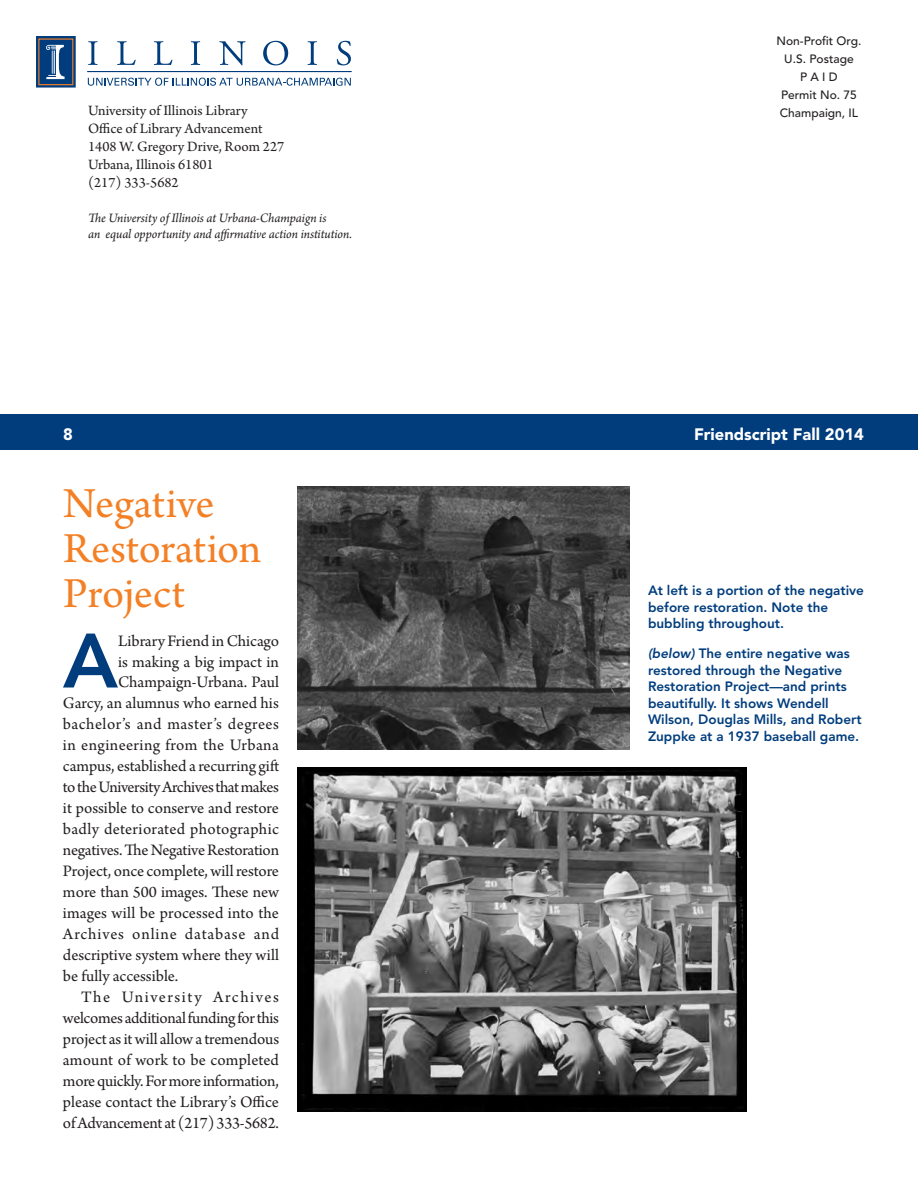
<style>
.page{position:relative;width:918px;height:1188px;background:#fff}
.page>*{position:absolute;margin:0;border:0;box-sizing:border-box;transform-origin:0 0}
.t1{font:800 76.2px "Avenir LT Std";color:#013d7d}
.t2{font:45px/45px "Arno Pro";color:#f48026}
.t3{font:16.8px "Arno Pro";letter-spacing:-.005em;color:#231f20}
.t4{font:16.8px "Arno Pro";letter-spacing:.025em;color:#231f20}
.t5{font:16.8px "Arno Pro";letter-spacing:-.025em;color:#231f20}
.t6{font:16.8px "Arno Pro";letter-spacing:.02em;color:#231f20}
.t7{font:16.8px "Arno Pro";letter-spacing:.055em;color:#231f20}
.t8{font:16.8px "Arno Pro";letter-spacing:.095em;color:#231f20}
.t9{font:900 16.5px "Avenir LT Std";color:#fff}
.t10{font:15px/18px "Arno Pro";color:#231f20}
.t11{font:800 13.5px/16.5px "Avenir LT Std";color:#013d7d}
.t12{font:italic 13.5px/16.5px "Arno Pro";letter-spacing:-.005em;color:#231f20}
.t13{font:500 12px/18px "Avenir LT Std";color:#231f20;text-align:center}
.s1{font-style:italic}
</style>
<div class="page">
<div style="left:36px;top:36px;width:40px;height:52px;border:4px solid #013d7d"></div>
<div style="left:38px;top:38px;width:35px;height:47px;background:#013d7d;border:1px solid #f48026"></div>
<svg style="left:46px;top:45px;width:19px;height:34px"></svg>
<svg style="left:88px;top:41px;width:10px;height:24px"></svg>
<svg style="left:117px;top:41px;width:19px;height:24px"></svg>
<svg style="left:154px;top:41px;width:18px;height:24px"></svg>
<svg style="left:191px;top:41px;width:9px;height:24px"></svg>
<svg style="left:219px;top:41px;width:27px;height:24px"></svg>
<svg style="left:263px;top:41px;width:25px;height:24px"></svg>
<svg style="left:308px;top:41px;width:9px;height:24px"></svg>
<svg style="left:337px;top:41px;width:14px;height:24px"></svg>
<hr style="left:87px;top:71px;width:265px;height:1px;background:#013d7d">
<svg style="left:88px;top:78px;width:263px;height:8px"></svg>
<img style="left:297px;top:768px;width:450px;height:344px">
<img style="left:297px;top:486px;width:333px;height:263px">
<div style="left:0;top:414px;width:918px;height:36px;background:#013d7d"></div>
<p class="t13" style="left:777px;top:32px;width:86px">Non-Profit Org.<br>U.S. Postage<br>P A I D<br>Permit No. 75</p>
<p class="t10" style="left:88px;top:102px;width:161px">University of Illinois Library</p>
<p class="t13" style="left:780px;top:104px;width:80px">Champaign, IL</p>
<p class="t10" style="left:88px;top:120px;width:198px">Office of Library Advancement<br>1408 W. Gregory Drive, Room 227<br>Urbana, Illinois 61801<br>(217) 333-5682</p>
<p class="t12" style="left:88px;top:210px;width:265px">The University of Illinois at Urbana-Champaign is<br>an equal opportunity and affirmative action institution.</p>
<p class="t9" style="left:63px;top:424px;width:11px">8</p>
<p class="t9" style="left:694px;top:424px;width:171px">Friendscript Fall 2014</p>
<h2 class="t2" style="left:63px;top:483px;width:200px">Negative<br>Restoration<br>Project</h2>
<h1 class="t1" style="left:63px;top:616px;width:57px">A</h1>
<p class="t3" style="left:118px;top:631px;width:163px">Library Friend in Chicago</p>
<p class="t3" style="left:118px;top:652px;width:162px">is making a big impact in</p>
<p class="t3" style="left:118px;top:673px;width:163px">Champaign-Urbana. Paul</p>
<p class="t3" style="left:63px;top:694px;width:217px">Garcy, an alumnus who earned his</p>
<p class="t4" style="left:63px;top:715px;width:217px">bachelor’s and master’s degrees</p>
<p class="t4" style="left:63px;top:736px;width:217px">in engineering from the Urbana</p>
<p class="t3" style="left:63px;top:757px;width:218px">campus, established a recurring gift</p>
<p class="t5" style="left:63px;top:778px;width:217px">to the University Archives that makes</p>
<p class="t3" style="left:63px;top:799px;width:217px">it possible to conserve and restore</p>
<p class="t6" style="left:63px;top:820px;width:217px">badly deteriorated photographic</p>
<p class="t3" style="left:63px;top:841px;width:218px">negatives. The Negative Restoration</p>
<p class="t3" style="left:63px;top:862px;width:217px">Project, once complete, will restore</p>
<p class="t3" style="left:63px;top:883px;width:218px">more than 500 images. These new</p>
<p class="t3" style="left:63px;top:904px;width:218px">images will be processed into the</p>
<p class="t7" style="left:63px;top:925px;width:218px">Archives online database and</p>
<p class="t3" style="left:63px;top:946px;width:218px">descriptive system where they will</p>
<p class="t3" style="left:63px;top:967px;width:117px">be fully accessible.</p>
<p class="t8" style="left:81px;top:988px;width:199px">The University Archives</p>
<p class="t3" style="left:63px;top:1009px;width:218px">welcomes additional funding for this</p>
<p class="t3" style="left:63px;top:1030px;width:218px">project as it will allow a tremendous</p>
<p class="t3" style="left:63px;top:1051px;width:218px">amount of work to be completed</p>
<p class="t3" style="left:63px;top:1072px;width:217px">more quickly. For more information,</p>
<p class="t3" style="left:63px;top:1093px;width:217px">please contact the Library’s Office</p>
<p class="t3" style="left:63px;top:1114px;width:217px">of Advancement at (217) 333-5682.</p>
<p class="t11" style="left:648px;top:582px;width:218px">At left is a portion of the negative before restoration. Note the bubbling throughout.</p>
<p class="t11" style="left:648px;top:645px;width:215px"><span class="s1">(below)</span> The entire negative was restored through the Negative<br>Restoration Project—and prints beautifully. It shows Wendell<br>Wilson, Douglas Mills, and Robert<br>Zuppke at a 1937 baseball game.</p>
</div>
